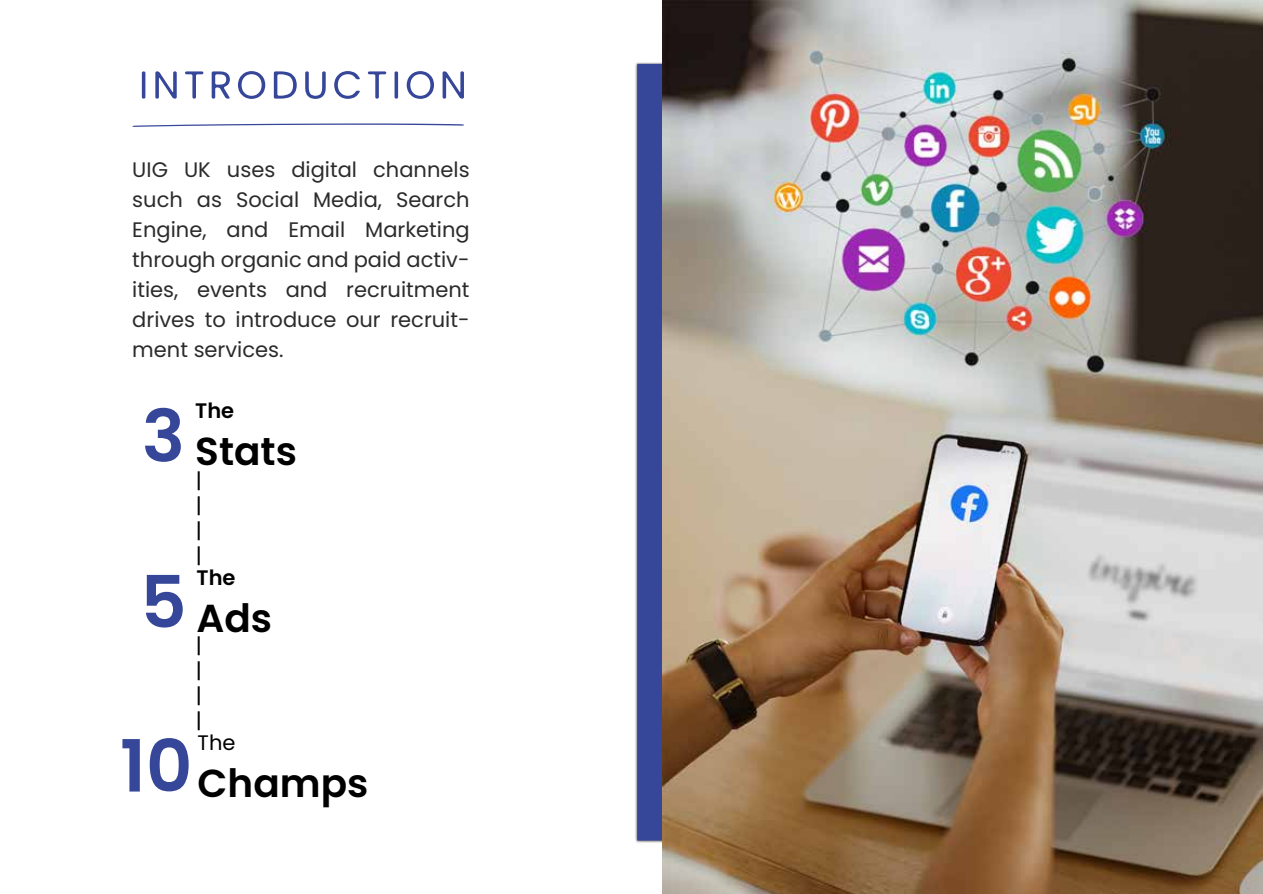
<style>
.page{position:relative;width:1263px;height:894px;background:#fff}
.page>*{position:absolute;margin:0;border:0;box-sizing:border-box;transform-origin:0 0}
.t1{font:600 72px "Poppins";color:#364799}
.t2{font:600 39px "Poppins";color:#000}
.t3{font:21px/30px "Poppins";color:#2b2b2b;text-align:justify}
.t4{font:21px/25.2px "Poppins";color:#000;text-align:justify}
.t5{font:600 21px "Poppins";color:#000}
.s1{font-size:72px;color:#364799}
</style>
<div class="page">
<svg style="left:132px;top:123px;width:332px;height:4px"></svg>
<hr style="left:142px;top:71px;width:3px;height:28px;background:#364699;border-radius:2px">
<svg style="left:155px;top:71px;width:22px;height:28px"></svg>
<svg style="left:185px;top:71px;width:18px;height:28px"></svg>
<svg style="left:212px;top:71px;width:18px;height:28px"></svg>
<svg style="left:238px;top:71px;width:27px;height:28px"></svg>
<svg style="left:274px;top:71px;width:23px;height:28px"></svg>
<svg style="left:305px;top:71px;width:21px;height:28px"></svg>
<svg style="left:334px;top:71px;width:26px;height:28px"></svg>
<svg style="left:368px;top:71px;width:18px;height:28px"></svg>
<hr style="left:395px;top:71px;width:3px;height:28px;background:#364699;border-radius:2px">
<svg style="left:407px;top:71px;width:27px;height:28px"></svg>
<svg style="left:443px;top:71px;width:21px;height:28px"></svg>
<svg style="left:637px;top:64px;width:26px;height:781px;background:#3b4a97"></svg>
<img style="left:663px;top:0;width:600px;height:894px">
<p class="t3" style="left:132px;top:155px;width:339px">UIG UK uses digital channels such as Social Media, Search Engine, and Email Marketing through organic and paid activ&shy;ities, events and recruitment drives to introduce our recruit&shy;ment services.</p>
<p class="t5" style="left:195px;top:399px;width:40px">The</p>
<h2 class="t2" style="left:142px;top:429px;width:157px"><span class="s1">3</span> Stats</h2>
<h1 class="t1" style="left:140px;top:561px;width:48px">5</h1>
<h1 class="t1" style="left:120px;top:725px;width:74px">10</h1>
<p class="t4" style="left:196px;top:468px;width:8px">| | | |</p>
<p class="t5" style="left:197px;top:565px;width:40px">The</p>
<h2 class="t2" style="left:197px;top:595px;width:77px">Ads</h2>
<p class="t4" style="left:196px;top:633px;width:8px">| | | |</p>
<p class="t4" style="left:198px;top:730px;width:39px">The</p>
<h2 class="t2" style="left:198px;top:760px;width:172px">Champs</h2>
</div>
